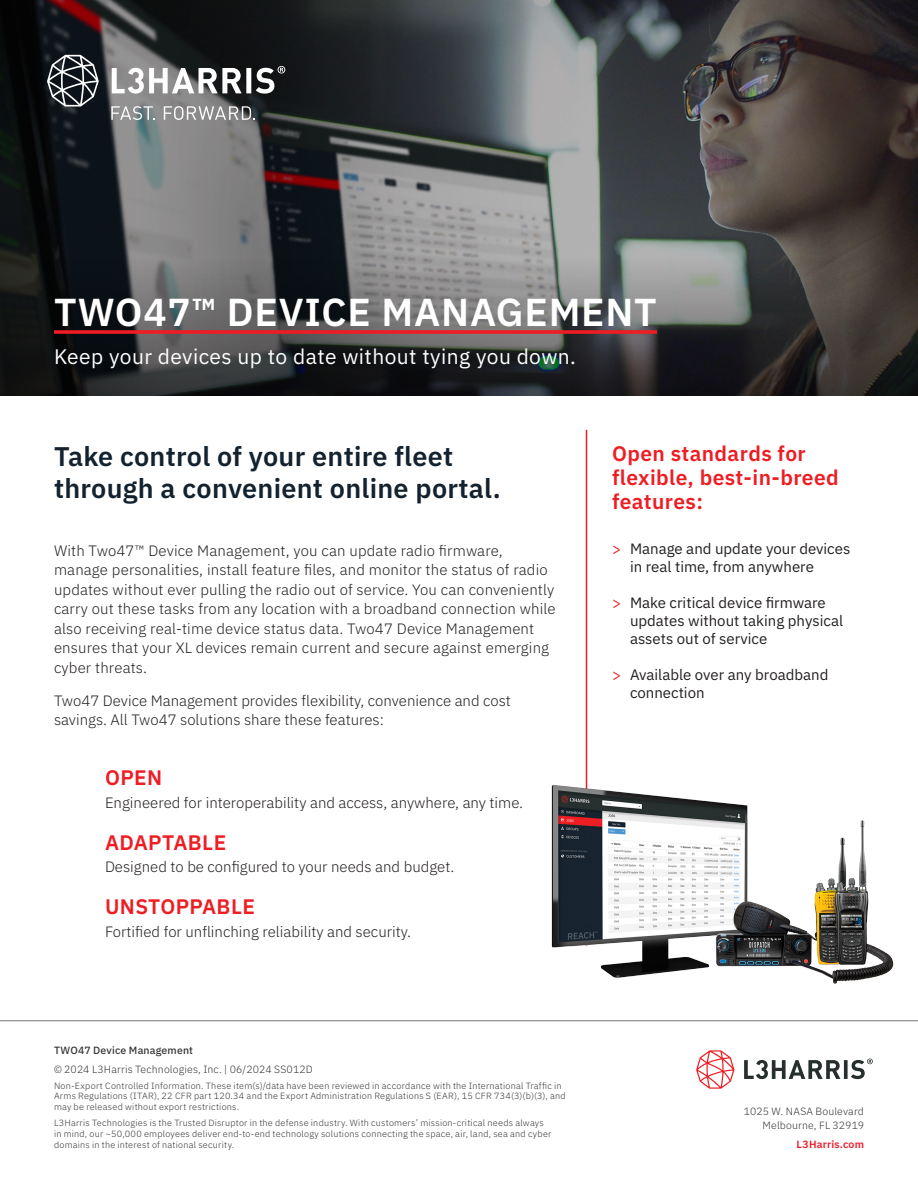
<style>
.page{position:relative;width:918px;height:1188px;background:#fff}
.page>*{position:absolute;margin:0;border:0;box-sizing:border-box;transform-origin:0 0}
.t1{font:600 39px "IBM Plex Sans";letter-spacing:.02em;color:#fff}
.t2{font:600 27px/32.4px "IBM Plex Sans";letter-spacing:.01em;color:#13222e}
.t3{font:600 21px/24px "IBM Plex Sans";letter-spacing:.02em;color:#ee1d23}
.Subtitle{font:21px "IBM Plex Sans";letter-spacing:.02em;color:#fff}
.Body_Copy{font:300 15px/19.5px "IBM Plex Sans";letter-spacing:.01em;color:#231f20}
.t4{font:15px/18px "IBM Plex Sans";color:#231f20}
.Body_Copy_Indent{font:300 15px "IBM Plex Sans";color:#231f20}
.Sell_Sheet_Title___Plex_Sans_Medium_7pt_{font:300 10.5px "IBM Plex Sans";letter-spacing:.015em;color:#363536}
.BOILERPLATE___Plex_Sans_Light_7pt__9_lea{font:300 10.5px/13.5px "IBM Plex Sans";letter-spacing:.015em;color:#363536;text-align:right}
.Sell_Sheet_Title___Plex_Sans_Medium_7pt_-2{font:500 10.5px "IBM Plex Sans";letter-spacing:.015em;color:#363536}
.BOILERPLATE___Plex_Sans_Light_7pt__9_lea-2{font:600 10.5px "IBM Plex Sans";letter-spacing:.015em;color:#eb1c2c}
.BOILERPLATE___Plex_Sans_Light_7pt__9_lea-3{font:300 9px/10.8px "IBM Plex Sans";letter-spacing:.025em;color:#363536}
.s1{color:#ee1d23}
</style>
<div class="page">
<hr style="left:586px;top:430px;width:1px;height:516px;background:#ee1d23">
<svg style="left:538px;top:0;width:380px;height:257px;background:#52504f"></svg>
<svg style="left:0;top:0;width:538px;height:257px;background:#46484a"></svg>
<svg style="left:0;top:257px;width:918px;height:139px;background:#434344"></svg>
<svg style="left:54px;top:330px;width:603px;height:4px;background:#de2228"></svg>
<hr style="left:0;top:1021px;width:918px;height:1px;background:#737473">
<svg style="left:111px;top:106px;width:44px;height:14px"></svg>
<svg style="left:164px;top:106px;width:91px;height:14px"></svg>
<svg style="left:47px;top:55px;width:52px;height:52px;background:#4f5459"></svg>
<svg style="left:112px;top:66px;width:173px;height:28px"></svg>
<img style="left:551px;top:775px;width:343px;height:209px">
<svg style="left:696px;top:1050px;width:38px;height:39px"></svg>
<svg style="left:744px;top:1059px;width:129px;height:20px"></svg>
<h1 class="t1" style="left:54px;top:282px;width:604px">TWO47™ DEVICE MANAGEMENT</h1>
<p class="Subtitle" style="left:54px;top:340px;width:524px">Keep your devices up to date without tying you down.</p>
<h2 class="t2" style="left:54px;top:438px;width:448px">Take control of your entire fleet through a convenient online portal.</h2>
<p class="Body_Copy" style="left:54px;top:539px;width:503px">With Two47™ Device Management, you can update radio firmware, manage personalities, install feature files, and monitor the status of radio updates without ever pulling the radio out of service. You can conveniently carry out these tasks from any location with a broadband connection while also receiving real-time device status data. Two47 Device Management ensures that your XL devices remain current and secure against emerging cyber threats.</p>
<p class="Body_Copy" style="left:54px;top:689px;width:458px">Two47 Device Management provides flexibility, convenience and cost savings. All Two47 solutions share these features:</p>
<h3 class="t3" style="left:105px;top:764px;width:59px">OPEN</h3>
<p class="Body_Copy_Indent" style="left:105px;top:791px;width:420px">Engineered for interoperability and access, anywhere, any time.</p>
<h3 class="t3" style="left:105px;top:828px;width:123px">ADAPTABLE</h3>
<p class="Body_Copy_Indent" style="left:105px;top:855px;width:351px">Designed to be configured to your needs and budget.</p>
<h3 class="t3" style="left:105px;top:893px;width:151px">UNSTOPPABLE</h3>
<p class="Body_Copy_Indent" style="left:105px;top:920px;width:308px">Fortified for unflinching reliability and security.</p>
<p class="Sell_Sheet_Title___Plex_Sans_Medium_7pt_-2" style="left:54px;top:1042px;width:141px">TWO47 Device Management</p>
<p class="Sell_Sheet_Title___Plex_Sans_Medium_7pt_" style="left:54px;top:1061px;width:260px">© 2024 L3Harris Technologies, Inc. | 06/2024 SS012D</p>
<p class="BOILERPLATE___Plex_Sans_Light_7pt__9_lea-3" style="left:54px;top:1079px;width:513px">Non-Export Controlled Information. These item(s)/data have been reviewed in accordance with the International Traffic in<br>Arms Regulations (ITAR), 22 CFR part 120.34 and the Export Administration Regulations S (EAR), 15 CFR 734(3)(b)(3), and may be released without export restrictions.</p>
<p class="BOILERPLATE___Plex_Sans_Light_7pt__9_lea-3" style="left:54px;top:1117px;width:499px">L3Harris Technologies is the Trusted Disruptor in the defense industry. With customers’ mission-critical needs always in mind, our ~50,000 employees deliver end-to-end technology solutions connecting the space, air, land, sea and cyber domains in the interest of national security.</p>
<h4 class="t3" style="left:612px;top:440px;width:228px">Open standards for flexible, best-in-breed features:</h4>
<p class="t4" style="left:630px;top:539px;width:222px;text-indent:-18px"><span class="s1">&gt;</span> Manage and update your devices in real time, from anywhere</p>
<p class="t4" style="left:630px;top:593px;width:215px;text-indent:-18px"><span class="s1">&gt;</span> Make critical device firmware updates without taking physical assets out of service</p>
<p class="t4" style="left:630px;top:665px;width:200px;text-indent:-18px"><span class="s1">&gt;</span> Available over any broadband connection</p>
<p class="BOILERPLATE___Plex_Sans_Light_7pt__9_lea" style="left:744px;top:1104px;width:122px">1025 W. NASA Boulevard<br>Melbourne, FL 32919</p>
<p class="BOILERPLATE___Plex_Sans_Light_7pt__9_lea-2" style="left:797px;top:1136px;width:69px">L3Harris.com</p>
</div>
